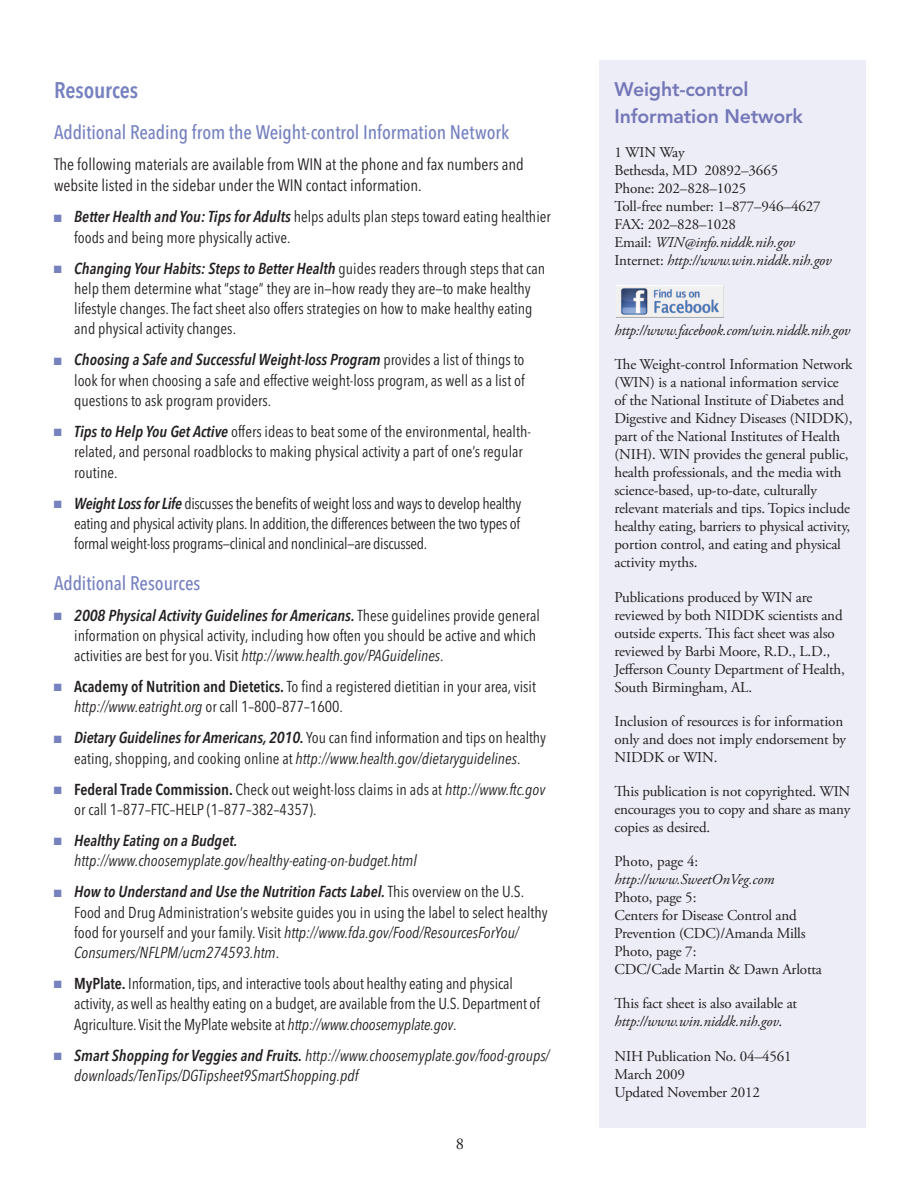
<style>
.page{position:relative;width:918px;height:1188px;background:#fff}
.page>*{position:absolute;margin:0;border:0;box-sizing:border-box;transform-origin:0 0}
.t1{font:600 condensed 22.5px "Avenir Next LT Pro";letter-spacing:-.005em;color:#7681bf}
.t2{font:500 condensed 19.5px "Avenir Next LT Pro";letter-spacing:-.005em;color:#7681bf}
.Body{font:800 19.5px/27px "Avenir LT Std";letter-spacing:-.01em;color:#7477b8}
.Condensed_Body{font:condensed 16.5px/21px "Avenir Next LT Pro";color:#231f20}
.t3{font:16.5px "Adobe Garamond Pro";color:#231f20}
.Condensed_Bullet{font:condensed 15.75px/20.2px "Avenir Next LT Pro";color:#231f20}
.Condensed_Bullet-2{font:italic condensed 15.75px/20.2px "Avenir Next LT Pro";color:#231f20}
.Boilerplate_info{font:15px/18px "Adobe Garamond Pro";letter-spacing:-.01em;color:#231f20}
.Boilerplate_info-2{font:italic 15px "Adobe Garamond Pro";letter-spacing:-.01em;color:#231f20}
.s1{color:#7681bf}
.s2{font-weight:600;font-style:italic}
.s3{font-style:italic}
.s4{font-weight:600}
.s5{font-style:normal}
</style>
<div class="page">
<div style="left:599px;top:60px;width:267px;height:1068px;background:#ededf7"></div>
<img style="left:616px;top:285px;width:108px;height:33px">
<h2 class="t1" style="left:54px;top:76px;width:86px">Resources</h2>
<h3 class="t2" style="left:54px;top:120px;width:457px">Additional Reading from the Weight-control Information Network</h3>
<p class="Condensed_Body" style="left:54px;top:154px;width:471px">The following materials are available from WIN at the phone and fax numbers and website listed in the sidebar under the WIN contact information.</p>
<p class="Condensed_Bullet" style="left:74px;top:207px;width:478px;text-indent:-20px"><span class="s1">■</span> <span class="s2">Better Health and You: Tips for Adults</span> helps adults plan steps toward eating healthier foods and being more physically active.</p>
<p class="Condensed_Bullet" style="left:74px;top:258px;width:473px;text-indent:-20px"><span class="s1">■</span> <span class="s2">Changing Your Habits: Steps to Better Health</span> guides readers through steps that can help them determine what “stage” they are in—how ready they are—to make healthy lifestyle changes. The fact sheet also offers strategies on how to make healthy eating and physical activity changes.</p>
<p class="Condensed_Bullet" style="left:74px;top:350px;width:452px;text-align:justify;text-indent:-20px"><span class="s1">■</span> <span class="s2">Choosing a Safe and Successful Weight-loss Program</span> provides a list of things to look for when choosing a safe and effective weight-loss program, as well as a list of questions to ask program providers.</p>
<p class="Condensed_Bullet" style="left:74px;top:421px;width:458px;text-indent:-20px"><span class="s1">■</span> <span class="s2">Tips to Help You Get Active</span> offers ideas to beat some of the environmental, health&shy;related, and personal roadblocks to making physical activity a part of one’s regular routine.</p>
<p class="Condensed_Bullet" style="left:74px;top:493px;width:449px;text-align:justify;text-indent:-20px"><span class="s1">■</span> <span class="s2">Weight Loss for Life</span> discusses the benefits of weight loss and ways to develop healthy eating and physical activity plans. In addition, the differences between the two types of formal weight-loss programs—clinical and nonclinical—are discussed.</p>
<h3 class="t2" style="left:54px;top:571px;width:148px">Additional Resources</h3>
<p class="Condensed_Bullet" style="left:74px;top:605px;width:467px;text-indent:-20px"><span class="s1">■</span> <span class="s2">2008 Physical Activity Guidelines for Americans.</span> These guidelines provide general information on physical activity, including how often you should be active and which activities are best for you. Visit <span class="s3">http://www.health.gov/PAGuidelines</span>.</p>
<p class="Condensed_Bullet" style="left:74px;top:676px;width:463px;text-indent:-20px"><span class="s1">■</span> <span class="s4">Academy of Nutrition and Dietetics.</span> To find a registered dietitian in your area, visit <span class="s3">http://www.eatright.org</span> or call 1–800–877–1600.</p>
<p class="Condensed_Bullet" style="left:54px;top:728px;width:494px;text-align:center"><span class="s1">■</span> <span class="s2">Dietary Guidelines for Americans, 2010.</span> You can find information and tips on healthy eating, shopping, and cooking online at <span class="s3">http://www.health.gov/dietaryguidelines</span>.</p>
<p class="Condensed_Bullet" style="left:74px;top:779px;width:472px;text-indent:-20px"><span class="s1">■</span> <span class="s4">Federal Trade Commission.</span> Check out weight-loss claims in ads at <span class="s3">http://www.ftc.gov </span>or call 1–877–FTC–HELP (1–877–382–4357).</p>
<p class="Condensed_Bullet-2" style="left:74px;top:830px;width:344px;text-indent:-20px"><span class="s1">■</span> <span class="s4">Healthy Eating on a Budget. </span>http://www.choosemyplate.gov/healthy-eating-on-budget.html</p>
<p class="Condensed_Bullet" style="left:74px;top:882px;width:475px;text-indent:-20px"><span class="s1">■</span> <span class="s2">How to Understand and Use the Nutrition Facts Label.</span> This overview on the U.S.<br>Food and Drug Administration’s website guides you in using the label to select healthy food for yourself and your family. Visit <span class="s3">http://www.fda.gov/Food/ResourcesForYou/ Consumers/NFLPM/ucm274593.htm</span>.</p>
<p class="Condensed_Bullet" style="left:74px;top:973px;width:467px;text-indent:-20px"><span class="s1">■</span> <span class="s4">MyPlate.</span> Information, tips, and interactive tools about healthy eating and physical activity, as well as healthy eating on a budget, are available from the U.S. Department of<br>Agriculture. Visit the MyPlate website at <span class="s3">http://www.choosemyplate.gov</span>.</p>
<p class="Condensed_Bullet-2" style="left:74px;top:1045px;width:477px;text-indent:-20px"><span class="s1">■</span> <span class="s4">Smart Shopping for Veggies and Fruits.</span> http://www.choosemyplate.gov/food-groups/ downloads/TenTips/DGTipsheet9SmartShopping.pdf</p>
<p class="t3" style="left:456px;top:1134px;width:10px">8</p>
<p class="Body" style="left:615px;top:76px;width:190px">Weight-control<br>Information Network</p>
<p class="Boilerplate_info" style="left:615px;top:144px;width:218px">1 WIN Way<br>Bethesda, MD 20892–3665<br>Phone: 202–828–1025<br>Toll-free number: 1–877–946–4627<br>FAX: 202–828–1028<br>Email: <span class="s3">WIN@info.niddk.nih.gov<br></span>Internet: <span class="s3">http://www.win.niddk.nih.gov</span></p>
<p class="Boilerplate_info-2" style="left:615px;top:321px;width:237px">http://www.facebook.com/win.niddk.nih.gov</p>
<p class="Boilerplate_info" style="left:615px;top:356px;width:239px">The Weight-control Information Network (WIN) is a national information service of the National Institute of Diabetes and Digestive and Kidney Diseases (NIDDK), part of the National Institutes of Health (NIH). WIN provides the general public, health professionals, and the media with science-based, up-to-date, culturally relevant materials and tips. Topics include healthy eating, barriers to physical activity, portion control, and eating and physical activity myths.</p>
<p class="Boilerplate_info" style="left:615px;top:588px;width:232px">Publications produced by WIN are reviewed by both NIDDK scientists and outside experts. This fact sheet was also reviewed by Barbi Moore, R.D., L.D., Jefferson County Department of Health, South Birmingham, AL.</p>
<p class="Boilerplate_info" style="left:615px;top:713px;width:233px">Inclusion of resources is for information only and does not imply endorsement by<br>NIDDK or WIN.</p>
<p class="Boilerplate_info" style="left:615px;top:783px;width:237px;text-align:justify">This publication is not copyrighted. WIN encourages you to copy and share as many copies as desired.</p>
<p class="Boilerplate_info" style="left:615px;top:853px;width:85px">Photo, page 4:</p>
<p class="Boilerplate_info-2" style="left:615px;top:870px;width:162px">http://www.SweetOnVeg.com</p>
<p class="Boilerplate_info" style="left:615px;top:889px;width:209px">Photo, page 5:<br>Centers for Disease Control and<br>Prevention (CDC)/Amanda Mills<br>Photo, page 7:<br>CDC/Cade Martin &amp; Dawn Arlotta</p>
<p class="Boilerplate_info" style="left:615px;top:995px;width:184px">This fact sheet is also available at</p>
<p class="Boilerplate_info-2" style="left:615px;top:1013px;width:169px">http://www.win.niddk.nih.gov<span class="s5">.</span></p>
<p class="Boilerplate_info" style="left:615px;top:1047px;width:179px">NIH Publication No. 04–4561<br>March 2009<br>Updated November 2012</p>
</div>
